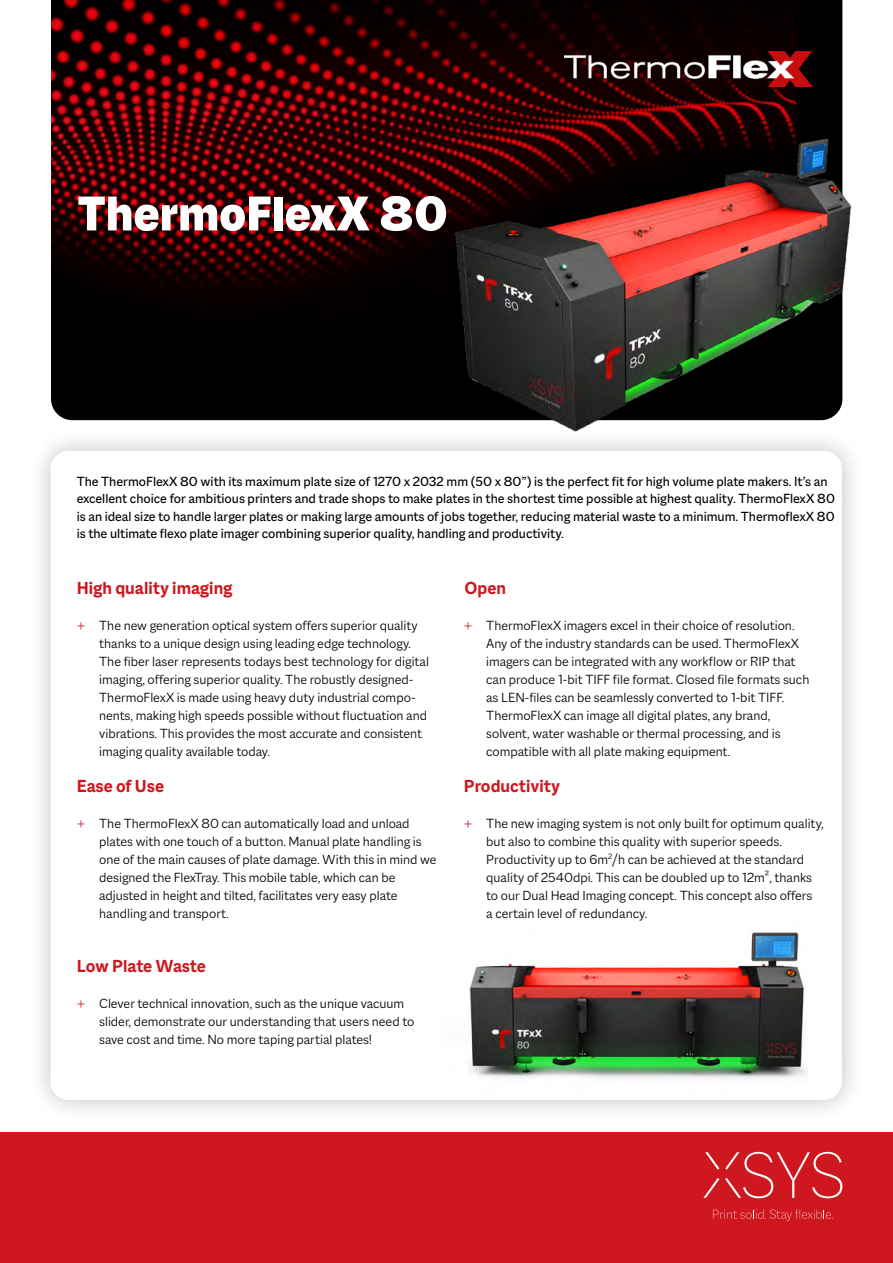
<style>
.page{position:relative;width:893px;height:1263px;background:#fff}
.page>*{position:absolute;margin:0;border:0;box-sizing:border-box;transform-origin:0 0}
.t1{font:900 52.5px "Macklin Sans";letter-spacing:.01em;color:#fff}
.t2{font:700 18.75px "Macklin Sans";color:#ce171e}
.t3{font:300 14.25px/18px "Macklin Sans";color:#000}
.t4{font:14.25px/17.1px "Macklin Sans";color:#000}
.s1{font-size:15px;color:#ce171e}
</style>
<div class="page">
<div style="left:51px;top:0;width:791px;height:420px;background:#000"></div>
<img style="left:51px;top:0;width:746px;height:394px">
<div style="left:27px;top:427px;width:839px;height:697px;background:#000;opacity:.25"></div>
<div style="left:50px;top:451px;width:792px;height:649px;background:#fff;border-radius:18px"></div>
<div style="left:0;top:1132px;width:893px;height:131px;background:#ce171e"></div>
<svg style="left:713px;top:1209px;width:120px;height:12px"></svg>
<svg style="left:705px;top:1152px;width:14px;height:18px"></svg>
<svg style="left:703px;top:1178px;width:16px;height:20px"></svg>
<svg style="left:725px;top:1152px;width:117px;height:46px"></svg>
<img style="left:565px;top:51px;width:247px;height:35px">
<img style="left:395px;top:129px;width:471px;height:344px">
<img style="left:469px;top:932px;width:338px;height:148px">
<h1 class="t1" style="left:77px;top:183px;width:372px">ThermoFlexX 80</h1>
<p class="t4" style="left:77px;top:473px;width:760px">The ThermoFlexX 80 with its maximum plate size of 1270 x 2032 mm (50 x 80”) is the perfect fit for high volume plate makers. It’s an excellent choice for ambitious printers and trade shops to make plates in the shortest time possible at highest quality. ThermoFlexX 80 is an ideal size to handle larger plates or making large amounts of jobs together, reducing material waste to a minimum. ThermoflexX 80 is the ultimate flexo plate imager combining superior quality, handling and productivity.</p>
<h2 class="t2" style="left:77px;top:577px;width:157px">High quality imaging</h2>
<p class="t3" style="left:99px;top:616px;width:331px;text-indent:-23px"><span class="s1">+</span> The new generation optical system offers superior quality thanks to a unique design using leading edge technology.<br>The fiber laser represents todays best technology for digital imaging, offering superior quality. The robustly designed-ThermoFlexX is made using heavy duty industrial compo&shy;nents, making high speeds possible without fluctuation and vibrations. This provides the most accurate and consistent imaging quality available today.</p>
<h2 class="t2" style="left:464px;top:577px;width:43px">Open</h2>
<p class="t3" style="left:486px;top:616px;width:325px;text-indent:-23px"><span class="s1">+</span> ThermoFlexX imagers excel in their choice of resolution.<br>Any of the industry standards can be used. ThermoFlexX imagers can be integrated with any workflow or RIP that can produce 1-bit TIFF file format. Closed file formats such as LEN-files can be seamlessly converted to 1-bit TIFF.<br>ThermoFlexX can image all digital plates, any brand, solvent, water washable or thermal processing, and is compatible with all plate making equipment.</p>
<h2 class="t2" style="left:77px;top:775px;width:89px">Ease of Use</h2>
<h2 class="t2" style="left:464px;top:775px;width:98px">Productivity</h2>
<p class="t3" style="left:99px;top:814px;width:339px;text-indent:-23px"><span class="s1">+</span> The ThermoFlexX 80 can automatically load and unload plates with one touch of a button. Manual plate handling is one of the main causes of plate damage. With this in mind we designed the FlexTray. This mobile table, which can be adjusted in height and tilted, facilitates very easy plate handling and transport.</p>
<h2 class="t2" style="left:77px;top:955px;width:131px">Low Plate Waste</h2>
<p class="t3" style="left:99px;top:994px;width:317px;text-indent:-23px"><span class="s1">+</span> Clever technical innovation, such as the unique vacuum slider, demonstrate our understanding that users need to save cost and time. No more taping partial plates!</p>
<p class="t3" style="left:486px;top:814px;width:339px;text-indent:-22px"><span class="s1">+</span> The new imaging system is not only built for optimum quality, but also to combine this quality with superior speeds.<br>Productivity up to 6m<sup>2</sup>/h can be achieved at the standard quality of 2540dpi. This can be doubled up to 12m², thanks to our Dual Head Imaging concept. This concept also offers<br>a certain level of redundancy.</p>
</div>
